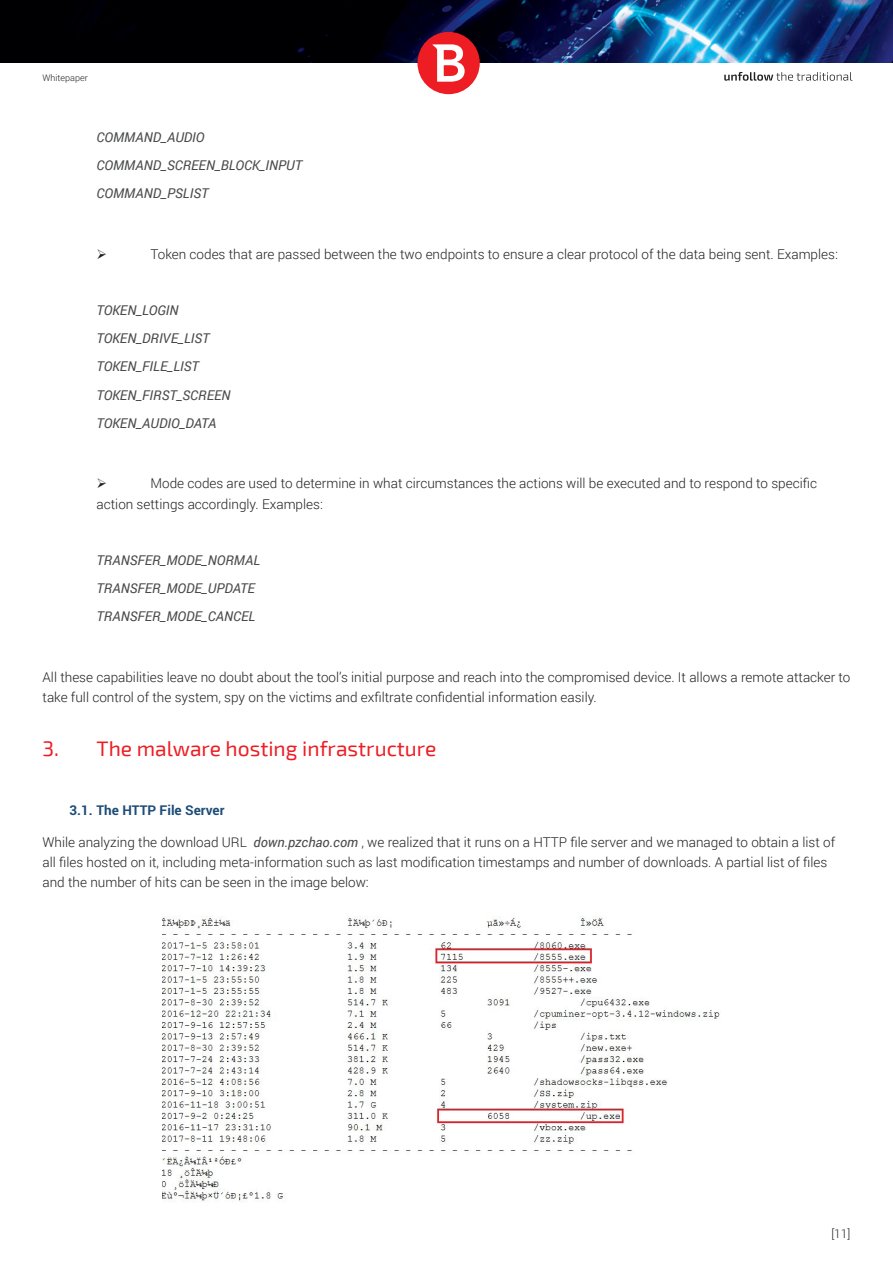
<style>
.page{position:relative;width:893px;height:1263px;background:#fff}
.page>*{position:absolute;margin:0;border:0;box-sizing:border-box;transform-origin:0 0}
.t1{font:21px "Exo 2";color:#ee1d23}
.t2{font:300 13.5px/20.2px "Roboto";color:#231f20}
.t3{font:italic 13.5px/28.2px "Roboto";color:#494a4a}
.t4{font:700 13.5px "Roboto";color:#1c4c78}
.t5{font:300 12px "Roboto";color:#231f20}
.t6{font:300 9px "Roboto";color:#231f20}
.s1{font-weight:400;font-style:italic;color:#494a4a}
</style>
<div class="page">
<img style="left:0;top:0;width:893px;height:62px">
<div style="left:417px;top:32px;width:63px;height:62px;background:#ee1d23;border-radius:50%"></div>
<svg style="left:433px;top:44px;width:32px;height:38px"></svg>
<svg style="left:724px;top:72px;width:128px;height:9px"></svg>
<img style="left:162px;top:916px;width:558px;height:286px">
<p class="t6" style="left:43px;top:71px;width:47px">Whitepaper</p>
<p class="t3" style="left:97px;top:122px;width:207px">COMMAND_AUDIO<br>COMMAND_SCREEN_BLOCK_INPUT<br>COMMAND_PSLIST</p>
<p class="t2" style="left:151px;top:243px;width:689px">Token codes that are passed between the two endpoints to ensure a clear protocol of the data being sent. Examples:</p>
<p class="t3" style="left:97px;top:296px;width:136px">TOKEN_LOGIN<br>TOKEN_DRIVE_LIST<br>TOKEN_FILE_LIST<br>TOKEN_FIRST_SCREEN<br>TOKEN_AUDIO_DATA</p>
<p class="t2" style="left:97px;top:473px;width:722px;text-indent:54px">Mode codes are used to determine in what circumstances the actions will be executed and to respond to specific action settings accordingly. Examples:</p>
<p class="t3" style="left:97px;top:545px;width:165px">TRANSFER_MODE_NORMAL<br>TRANSFER_MODE_UPDATE<br>TRANSFER_MODE_CANCEL</p>
<p class="t2" style="left:43px;top:666px;width:809px">All these capabilities leave no doubt about the tool’s initial purpose and reach into the compromised device. It allows a remote attacker to take full control of the system, spy on the victims and exfiltrate confidential information easily.</p>
<h1 class="t1" style="left:43px;top:736px;width:395px">3. The malware hosting infrastructure</h1>
<p class="t4" style="left:70px;top:800px;width:156px">3.1. The HTTP File Server</p>
<p class="t2" style="left:43px;top:831px;width:794px">While analyzing the download URL <span class="s1">down.pzchao.com</span> , we realized that it runs on a HTTP file server and we managed to obtain a list of all files hosted on it, including meta-information such as last modification timestamps and number of downloads. A partial list of files and the number of hits can be seen in the image below:</p>
<p class="t5" style="left:831px;top:1225px;width:21px">[11]</p>
</div>
